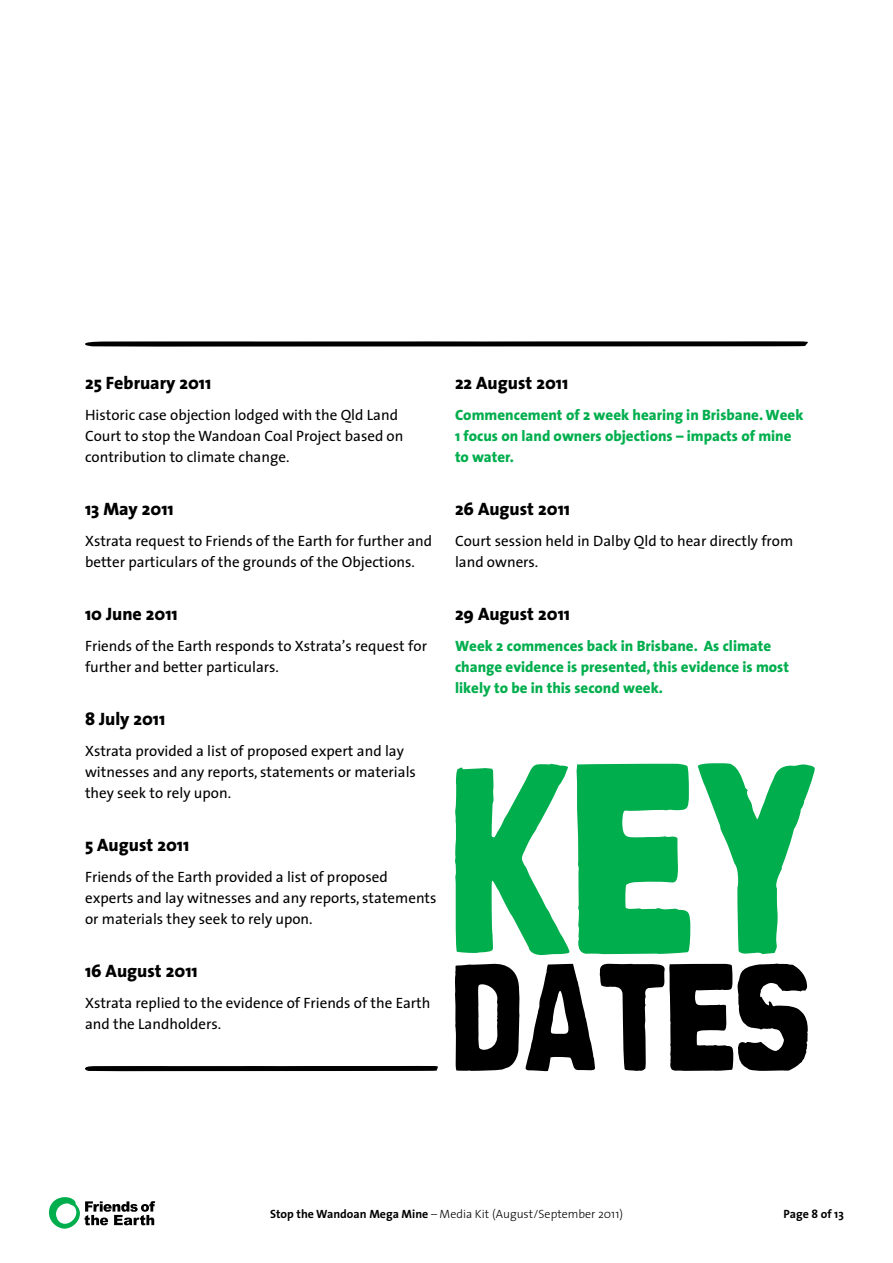
<style>
.page{position:relative;width:893px;height:1263px;background:#fff}
.page>*{position:absolute;margin:0;border:0;box-sizing:border-box;transform-origin:0 0}
.t1{font:800 18px "The Sans";color:#000}
.t2{font:15px/21px "The Sans";color:#000}
.t3{font:800 15px/21px "The Sans";color:#00ae4d}
.t4{font:300 12px "The Sans";color:#000}
.t5{font:700 12px "The Sans";color:#000}
.s1{font-weight:700}
</style>
<div class="page">
<svg style="left:48px;top:1197px;width:107px;height:32px"></svg>
<svg style="left:455px;top:763px;width:360px;height:309px"></svg>
<svg style="left:85px;top:341px;width:723px;height:6px;background:#2c2c2c"></svg>
<svg style="left:85px;top:1066px;width:353px;height:5px;background:#040404"></svg>
<p class="t1" style="left:85px;top:367px;width:128px">25 February 2011</p>
<p class="t2" style="left:85px;top:404px;width:320px">Historic case objection lodged with the Qld Land<br>Court to stop the Wandoan Coal Project based on contribution to climate change.</p>
<p class="t1" style="left:85px;top:493px;width:90px">13 May 2011</p>
<p class="t2" style="left:85px;top:530px;width:349px">Xstrata request to Friends of the Earth for further and better particulars of the grounds of the Objections.</p>
<p class="t1" style="left:85px;top:598px;width:94px">10 June 2011</p>
<p class="t2" style="left:85px;top:635px;width:343px">Friends of the Earth responds to Xstrata’s request for further and better particulars.</p>
<p class="t1" style="left:85px;top:703px;width:82px">8 July 2011</p>
<p class="t2" style="left:85px;top:740px;width:332px">Xstrata provided a list of proposed expert and lay witnesses and any reports, statements or materials they seek to rely upon.</p>
<p class="t1" style="left:85px;top:829px;width:106px">5 August 2011</p>
<p class="t2" style="left:85px;top:866px;width:353px">Friends of the Earth provided a list of proposed experts and lay witnesses and any reports, statements or materials they seek to rely upon.</p>
<p class="t1" style="left:85px;top:955px;width:114px">16 August 2011</p>
<p class="t2" style="left:85px;top:992px;width:347px">Xstrata replied to the evidence of Friends of the Earth and the Landholders.</p>
<p class="t1" style="left:455px;top:367px;width:115px">22 August 2011</p>
<p class="t3" style="left:455px;top:404px;width:350px">Commencement of 2 week hearing in Brisbane. Week<br>1 focus on land owners objections – impacts of mine to water.</p>
<p class="t1" style="left:455px;top:493px;width:117px">26 August 2011</p>
<p class="t2" style="left:455px;top:530px;width:340px">Court session held in Dalby Qld to hear directly from land owners.</p>
<p class="t1" style="left:455px;top:598px;width:117px">29 August 2011</p>
<p class="t3" style="left:455px;top:635px;width:336px">Week 2 commences back in Brisbane. As climate change evidence is presented, this evidence is most likely to be in this second week.</p>
<p class="t4" style="left:270px;top:1204px;width:354px"><span class="s1">Stop the Wandoan Mega Mine</span> – Media Kit (August/September 2011)</p>
<p class="t5" style="left:784px;top:1204px;width:62px">Page 8 of 13</p>
</div>
